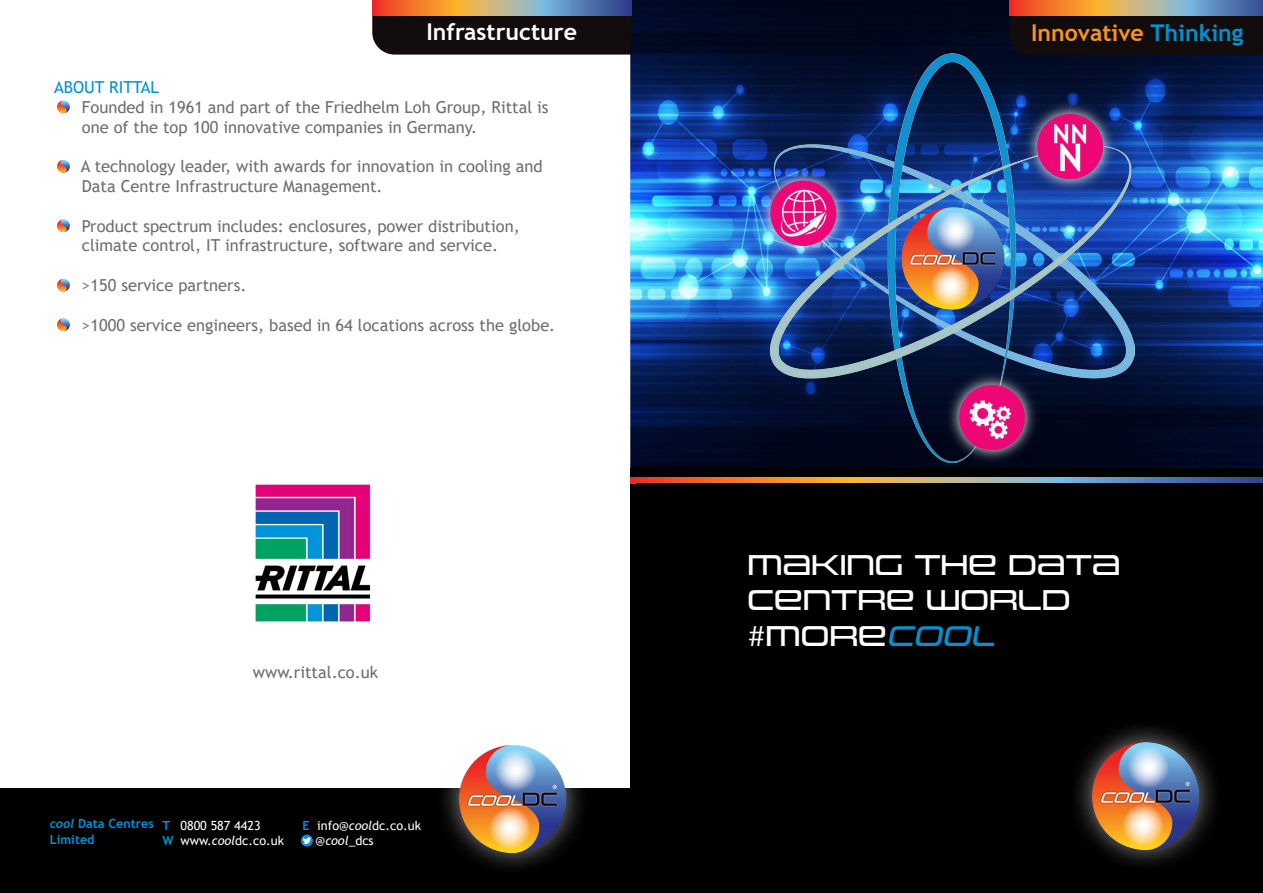
<style>
.page{position:relative;width:1263px;height:893px;background:#fff}
.page>*{position:absolute;margin:0;border:0;box-sizing:border-box;transform-origin:0 0}
.t1{font:29.4px/35.2px "Uniwars Rg";color:#fff}
.t2{font:700 23.1px "Trebuchet MS";color:#f7941e}
.t3{font:700 23.1px "Trebuchet MS";color:#fff}
.t4{font:16.5px/19.8px "Trebuchet MS";color:#6d6e71}
.t5{font:16.5px "Trebuchet MS";color:#0091d1}
.t6{font:12.6px "Trebuchet MS";color:#fff}
.t7{font:700 12.6px/15.1px "Trebuchet MS";color:#0091d1}
.s1{color:#0091d1}
.s2{font-family:"Trebuchet";font-style:italic}
.s3{font-weight:700;color:#0091d1}
.s4{font-style:italic}
.s5{font-style:italic;color:#0091d1}
</style>
<div class="page">
<img style="left:631px;top:0;width:632px;height:469px">
<div style="left:0;top:789px;width:637px;height:104px;background:#000"></div>
<div style="left:435px;top:721px;width:155px;height:155px;background:#fff;opacity:.75"></div>
<div style="left:301px;top:835px;width:12px;height:11px;background:#0091d1;border-radius:50%"></div>
<svg style="left:303px;top:837px;width:8px;height:7px"></svg>
<div style="left:630px;top:469px;width:633px;height:424px;background:#000"></div>
<svg style="left:630px;top:478px;width:633px;height:6px"></svg>
<div style="left:1068px;top:718px;width:155px;height:155px;background:#fff;opacity:.75"></div>
<svg style="left:57px;top:100px;width:13px;height:13px"></svg>
<svg style="left:57px;top:160px;width:13px;height:13px"></svg>
<svg style="left:57px;top:219px;width:13px;height:13px"></svg>
<svg style="left:57px;top:279px;width:13px;height:12px"></svg>
<svg style="left:57px;top:318px;width:13px;height:13px"></svg>
<div style="left:1009px;top:16px;width:254px;height:39px;background:#130c0c"></div>
<svg style="left:1009px;top:0;width:254px;height:16px"></svg>
<div style="left:372px;top:15px;width:259px;height:40px;background:#130c0c"></div>
<svg style="left:372px;top:0;width:259px;height:15px"></svg>
<img style="left:253px;top:484px;width:118px;height:138px">
<img style="left:756px;top:54px;width:378px;height:408px">
<img style="left:1092px;top:743px;width:107px;height:106px">
<img style="left:459px;top:746px;width:107px;height:106px">
<h2 class="t3" style="left:426px;top:18px;width:152px">Infrastructure</h2>
<h2 class="t2" style="left:1031px;top:18px;width:214px">Innovative <span class="s1">Thinking</span></h2>
<p class="t5" style="left:54px;top:77px;width:106px">ABOUT RITTAL</p>
<p class="t4" style="left:82px;top:97px;width:468px">Founded in 1961 and part of the Friedhelm Loh Group, Rittal is one of the top 100 innovative companies in Germany.</p>
<p class="t4" style="left:81px;top:156px;width:463px">A technology leader, with awards for innovation in cooling and<br>Data Centre Infrastructure Management.</p>
<p class="t4" style="left:82px;top:216px;width:439px">Product spectrum includes: enclosures, power distribution, climate control, IT infrastructure, software and service.</p>
<p class="t4" style="left:82px;top:275px;width:166px">&gt;150 service partners.</p>
<p class="t4" style="left:82px;top:315px;width:475px">&gt;1000 service engineers, based in 64 locations across the globe.</p>
<p class="t4" style="left:253px;top:662px;width:127px">www.rittal.co.uk</p>
<p class="t7" style="left:50px;top:816px;width:106px"><span class="s2">cool</span> Data Centres<br>Limited</p>
<p class="t6" style="left:163px;top:817px;width:100px"><span class="s3">T</span> 0800 587 4423</p>
<p class="t6" style="left:302px;top:817px;width:120px"><span class="s3">E</span> info@<span class="s4">cool</span>dc.co.uk</p>
<p class="t6" style="left:163px;top:833px;width:123px"><span class="s3">W</span> www.<span class="s4">cool</span>dc.co.uk</p>
<p class="t6" style="left:316px;top:833px;width:60px">@<span class="s4">cool</span>_dcs</p>
<h1 class="t1" style="left:747px;top:548px;width:375px">MAKING THE DATA<br>CENTRE WORLD #MORE<span class="s5">COOL</span></h1>
</div>
